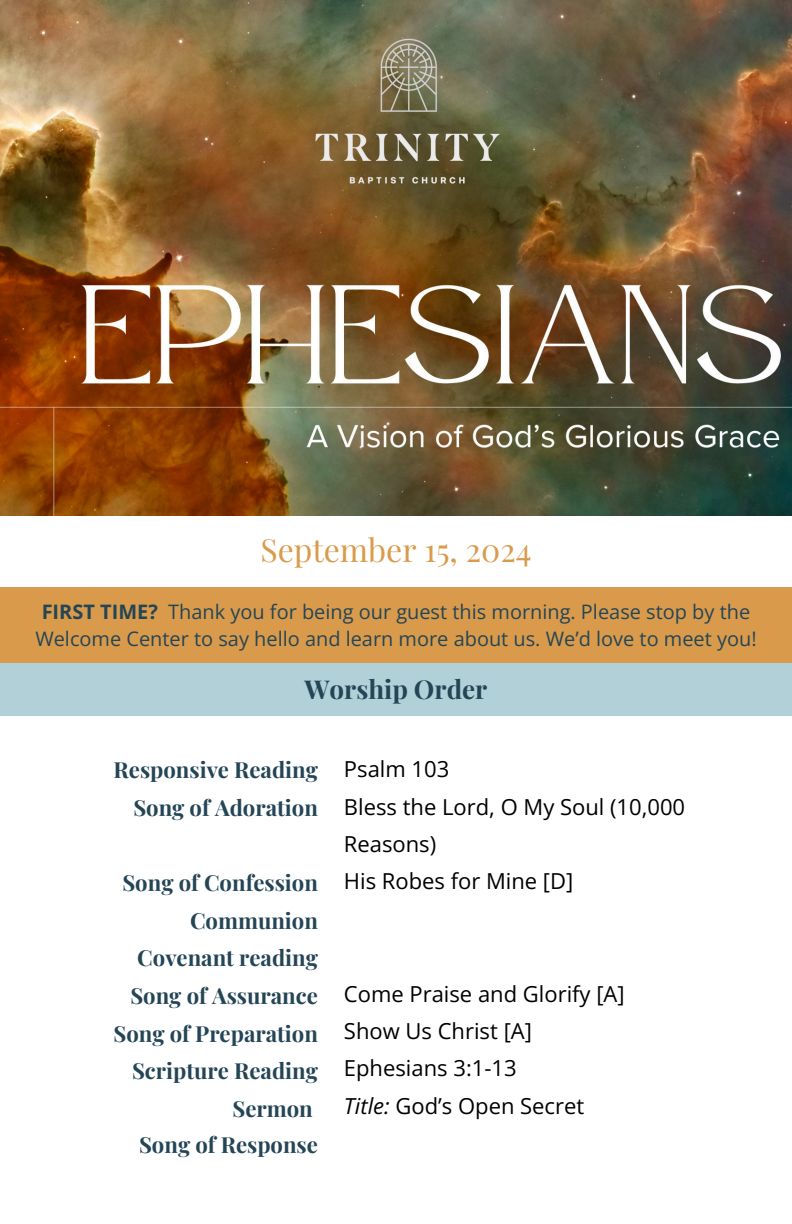
<style>
.page{position:relative;width:792px;height:1224px;background:#fff}
.page>*{position:absolute;margin:0;border:0;box-sizing:border-box;transform-origin:0 0}
.t1{font:32px "Playfair Display";color:#d99b4b}
.t2{font:700 26px "Playfair Display";color:#244556}
.t3{font:700 22px/37.4px "Playfair Display";color:#244556;text-align:right}
.t4{font:22px/37.4px "Open Sans";color:#000}
.t5{font:20px/27px "Open Sans";color:#244556;text-align:center}
.s1{font-weight:700}
.s2{font-style:italic}
</style>
<div class="page">
<div style="left:0;top:663px;width:792px;height:53px;background:#b1d0d7"></div>
<div style="left:0;top:587px;width:792px;height:76px;background:#d99b4b"></div>
<img style="left:0;top:0;width:792px;height:515px">
<img style="left:307px;top:31px;width:201px;height:160px">
<h2 class="t1" style="left:260px;top:528px;width:273px">September 15, 2024</h2>
<p class="t5" style="left:35px;top:598px;width:723px"><span class="s1">FIRST TIME?</span> Thank you for being our guest this morning. Please stop by the<br>Welcome Center to say hello and learn more about us. We’d love to meet you!</p>
<p class="t2" style="left:305px;top:671px;width:184px">Worship Order</p>
<h3 class="t3" style="left:114px;top:750px;width:206px">Responsive Reading<br>Song of Adoration</h3>
<h3 class="t3" style="left:114px;top:863px;width:206px">Song of Confession<br>Communion<br>Covenant reading<br>Song of Assurance<br>Song of Preparation<br>Scripture Reading<br>Sermon<br>Song of Response</h3>
<p class="t4" style="left:344px;top:750px;width:107px">Psalm 103</p>
<p class="t4" style="left:344px;top:787px;width:343px">Bless the Lord, O My Soul (10,000<br>Reasons)</p>
<p class="t4" style="left:344px;top:862px;width:231px">His Robes for Mine [D]</p>
<p class="t4" style="left:344px;top:974px;width:282px">Come Praise and Glorify [A]</p>
<p class="t4" style="left:344px;top:1012px;width:190px">Show Us Christ [A]</p>
<p class="t4" style="left:344px;top:1049px;width:174px">Ephesians 3:1-13</p>
<p class="t4" style="left:344px;top:1086px;width:242px"><span class="s2">Title:</span> God’s Open Secret</p>
</div>
